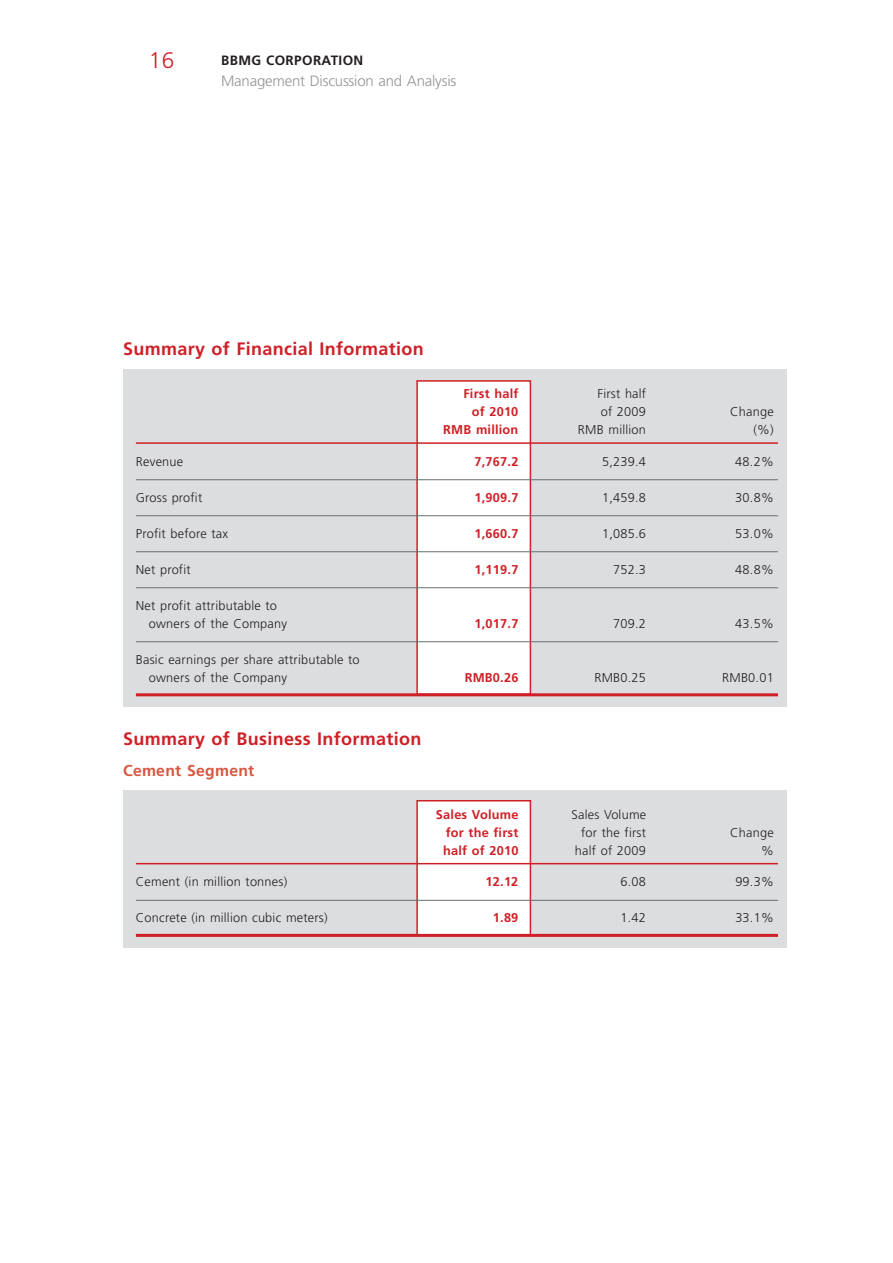
<style>
.page{position:relative;width:893px;height:1263px;background:#fff}
.page>*{position:absolute;margin:0;border:0;box-sizing:border-box;transform-origin:0 0}
.t1{font:300 22.5px "Frutiger LT Std";color:#cf2027}
.t2{font:700 18px "Frutiger LT Std";letter-spacing:.015em;color:#cf2027}
.t3{font:700 15.75px "Frutiger LT Std";letter-spacing:.015em;color:#d75640}
.t4{font:300 15px "Frutiger LT Std";letter-spacing:-.015em;color:#939598}
.t5{font:700 13.5px "Frutiger LT Std";letter-spacing:.03em;color:#231f20}
.t6{font:300 12.75px/18px "Frutiger LT Std";letter-spacing:.015em;color:#231f20}
.t7{font:700 12.75px "Frutiger LT Std";letter-spacing:.015em;color:#cf2027}
</style>
<div class="page">
<div style="left:123px;top:370px;width:663px;height:337px;background:#dcdddf"></div>
<div style="left:417px;top:381px;width:113px;height:313px;background:#fff"></div>
<div style="left:416px;top:380px;width:115px;height:315px;border:2px solid #cf2027"></div>
<hr style="left:136px;top:442px;width:642px;height:2px;background:#cf2027">
<hr style="left:136px;top:479px;width:642px;height:1px;background:#6c6d70">
<hr style="left:136px;top:515px;width:642px;height:1px;background:#6c6d70">
<hr style="left:136px;top:551px;width:642px;height:1px;background:#6c6d70">
<hr style="left:136px;top:587px;width:642px;height:1px;background:#6c6d70">
<hr style="left:136px;top:641px;width:642px;height:1px;background:#6c6d70">
<hr style="left:136px;top:693px;width:642px;height:3px;background:#cf2027">
<div style="left:123px;top:790px;width:663px;height:158px;background:#dcdddf"></div>
<div style="left:417px;top:801px;width:113px;height:134px;background:#fff"></div>
<div style="left:416px;top:800px;width:115px;height:136px;border:2px solid #cf2027"></div>
<hr style="left:136px;top:863px;width:642px;height:1px;background:#cf2027">
<hr style="left:136px;top:900px;width:642px;height:1px;background:#6c6d70">
<hr style="left:136px;top:934px;width:642px;height:3px;background:#cf2027">
<p class="t1" style="left:149px;top:48px;width:27px">16</p>
<p class="t5" style="left:221px;top:52px;width:144px">BBMG CORPORATION</p>
<p class="t4" style="left:221px;top:72px;width:237px">Management Discussion and Analysis</p>
<p class="t2" style="left:123px;top:338px;width:302px">Summary of Financial Information</p>
<p class="t7" style="left:463px;top:386px;width:57px">First half</p>
<p class="t6" style="left:597px;top:385px;width:50px">First half</p>
<p class="t7" style="left:472px;top:404px;width:48px">of 2010</p>
<p class="t6" style="left:601px;top:403px;width:47px">of 2009</p>
<p class="t6" style="left:730px;top:403px;width:45px">Change</p>
<p class="t7" style="left:443px;top:422px;width:77px">RMB million</p>
<p class="t6" style="left:578px;top:421px;width:70px">RMB million</p>
<p class="t6" style="left:753px;top:421px;width:22px">(%)</p>
<p class="t6" style="left:136px;top:452px;width:49px">Revenue</p>
<p class="t7" style="left:475px;top:454px;width:45px">7,767.2</p>
<p class="t6" style="left:602px;top:452px;width:45px">5,239.4</p>
<p class="t6" style="left:735px;top:452px;width:40px">48.2%</p>
<p class="t6" style="left:136px;top:488px;width:68px">Gross profit</p>
<p class="t7" style="left:475px;top:490px;width:45px">1,909.7</p>
<p class="t6" style="left:602px;top:488px;width:45px">1,459.8</p>
<p class="t6" style="left:735px;top:488px;width:40px">30.8%</p>
<p class="t6" style="left:136px;top:524px;width:94px">Profit before tax</p>
<p class="t7" style="left:475px;top:526px;width:45px">1,660.7</p>
<p class="t6" style="left:602px;top:524px;width:45px">1,085.6</p>
<p class="t6" style="left:735px;top:524px;width:40px">53.0%</p>
<p class="t6" style="left:136px;top:560px;width:56px">Net profit</p>
<p class="t7" style="left:475px;top:562px;width:45px">1,119.7</p>
<p class="t6" style="left:613px;top:560px;width:34px">752.3</p>
<p class="t6" style="left:735px;top:560px;width:40px">48.8%</p>
<p class="t6" style="left:149px;top:596px;width:140px;text-indent:-13px">Net profit attributable to owners of the Company</p>
<p class="t7" style="left:475px;top:616px;width:45px">1,017.7</p>
<p class="t6" style="left:613px;top:614px;width:34px">709.2</p>
<p class="t6" style="left:735px;top:614px;width:40px">43.5%</p>
<p class="t6" style="left:149px;top:650px;width:212px;text-indent:-13px">Basic earnings per share attributable to owners of the Company</p>
<p class="t7" style="left:465px;top:670px;width:55px">RMB0.26</p>
<p class="t6" style="left:594px;top:668px;width:53px">RMB0.25</p>
<p class="t6" style="left:722px;top:668px;width:53px">RMB0.01</p>
<p class="t2" style="left:123px;top:728px;width:300px">Summary of Business Information</p>
<p class="t3" style="left:123px;top:761px;width:133px">Cement Segment</p>
<p class="t7" style="left:436px;top:807px;width:84px">Sales Volume</p>
<p class="t6" style="left:572px;top:805px;width:76px">Sales Volume</p>
<p class="t7" style="left:446px;top:825px;width:74px">for the first</p>
<p class="t6" style="left:581px;top:823px;width:66px">for the first</p>
<p class="t6" style="left:730px;top:823px;width:45px">Change</p>
<p class="t7" style="left:443px;top:843px;width:77px">half of 2010</p>
<p class="t6" style="left:575px;top:841px;width:73px">half of 2009</p>
<p class="t6" style="left:761px;top:841px;width:14px">%</p>
<p class="t6" style="left:136px;top:873px;width:153px">Cement (in million tonnes)</p>
<p class="t7" style="left:486px;top:874px;width:34px">12.12</p>
<p class="t6" style="left:620px;top:873px;width:27px">6.08</p>
<p class="t6" style="left:735px;top:873px;width:40px">99.3%</p>
<p class="t6" style="left:136px;top:909px;width:193px">Concrete (in million cubic meters)</p>
<p class="t7" style="left:493px;top:910px;width:27px">1.89</p>
<p class="t6" style="left:620px;top:909px;width:27px">1.42</p>
<p class="t6" style="left:735px;top:909px;width:40px">33.1%</p>
</div>
